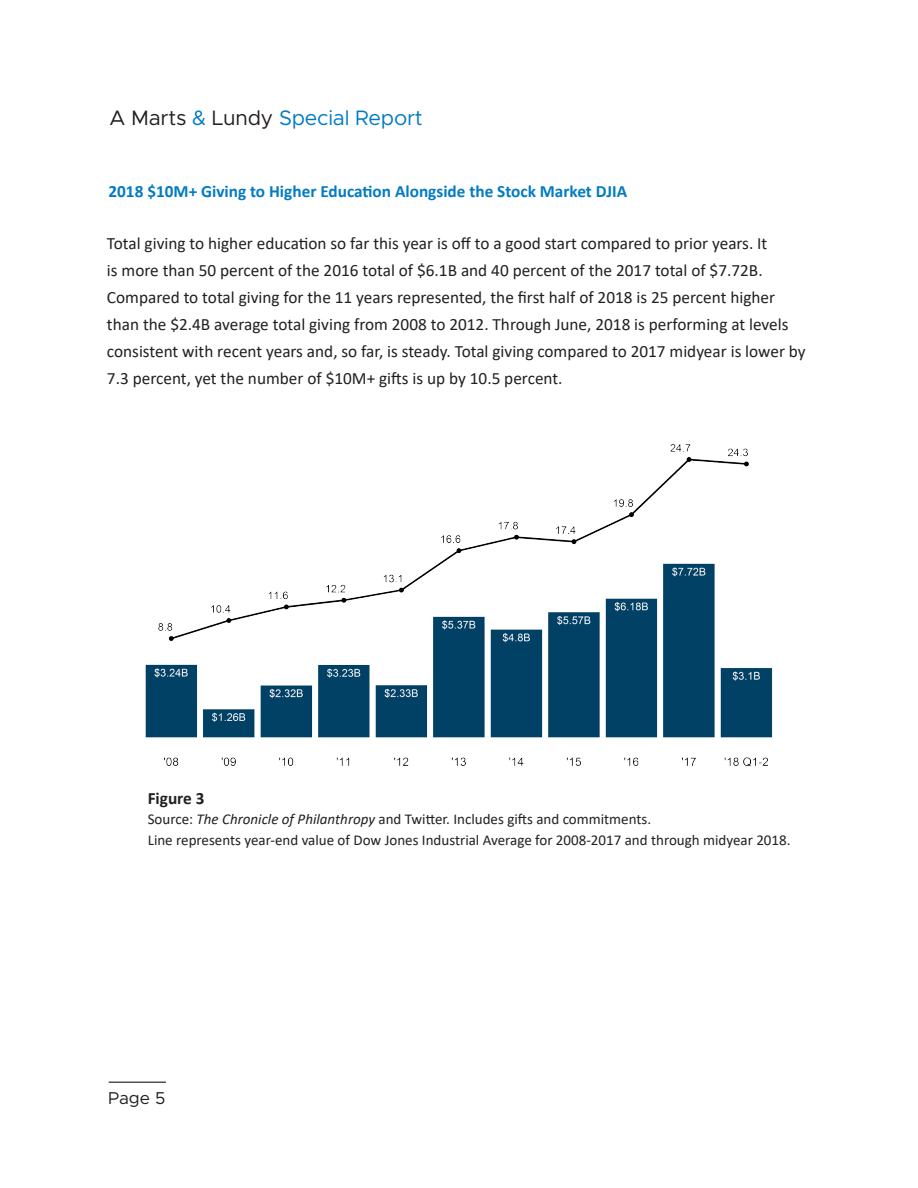
<style>
.page{position:relative;width:918px;height:1188px;background:#fff}
.page>*{position:absolute;margin:0;border:0;box-sizing:border-box;transform-origin:0 0}
.t1{font:21px "Metropolis";letter-spacing:-.01em;color:#007bc3}
.t2{font:17.25px/27px "Calibri";color:#231f20}
.t3{font:700 17.25px "Calibri";color:#007bc3}
.t4{font:700 17.25px "Calibri";color:#231f20}
.t5{font:17.25px "Metropolis";color:#231f20}
.t6{font:15px "Calibri";color:#231f20}
.s1{color:#231f20}
.s2{font-style:italic}
</style>
<div class="page">
<hr style="left:109px;top:1082px;width:57px;height:1px;background:#4c5159">
<img style="left:145px;top:444px;width:628px;height:323px">
<p class="t1" style="left:110px;top:104px;width:315px"><span class="s1">A Marts</span> &amp; <span class="s1">Lundy</span> Special Report</p>
<p class="t3" style="left:108px;top:179px;width:520px">2018 $10M+ Giving to Higher Education Alongside the Stock Market DJIA</p>
<p class="t2" style="left:107px;top:229px;width:700px">Total giving to higher education so far this year is off to a good start compared to prior years. It<br>is more than 50 percent of the 2016 total of $6.1B and 40 percent of the 2017 total of $7.72B.<br>Compared to total giving for the 11 years represented, the first half of 2018 is 25 percent higher than the $2.4B average total giving from 2008 to 2012. Through June, 2018 is performing at levels consistent with recent years and, so far, is steady. Total giving compared to 2017 midyear is lower by 7.3 percent, yet the number of $10M+ gifts is up by 10.5 percent.</p>
<p class="t4" style="left:148px;top:786px;width:58px">Figure 3</p>
<p class="t6" style="left:148px;top:809px;width:505px">Source: <span class="s2">The Chronicle of Philanthropy</span> and Twitter. Includes gifts and commitments.</p>
<p class="t6" style="left:148px;top:830px;width:644px">Line represents year-end value of Dow Jones Industrial Average for 2008-2017 and through midyear 2018.</p>
<p class="t5" style="left:108px;top:1088px;width:59px">Page 5</p>
</div>
